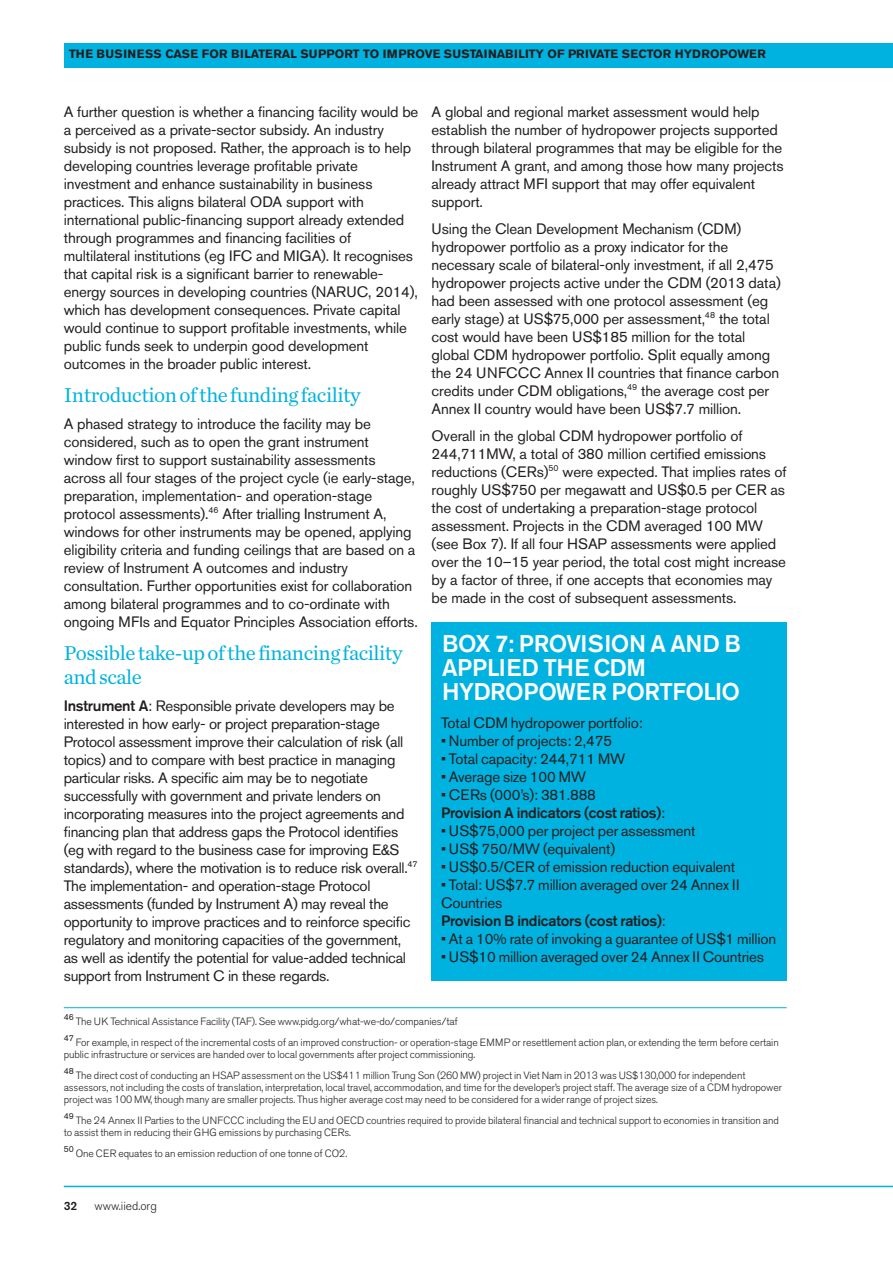
<style>
.page{position:relative;width:893px;height:1263px;background:#fff}
.page>*{position:absolute;margin:0;border:0;box-sizing:border-box;transform-origin:0 0}
.t1{font:500 24px/24px "Akzidenz Grotesk BE";letter-spacing:-.02em;color:#fff}
.t2{font:21px/24px "Chronicle Text G1";letter-spacing:-.02em;color:#00b2e0}
.t3{font:15px/18px "Akzidenz Grotesk BE";letter-spacing:-.01em;color:#231f20}
.t4{font:500 15px/18px "Akzidenz Grotesk BE";letter-spacing:-.02em;color:#231f20}
.t5{font:700 12px "Akzidenz Grotesk BE";color:#231f20}
.t6{font:300 12px "Akzidenz Grotesk BE";color:#231f20}
.t7{font:500 12px "Akzidenz Grotesk BE";color:#231f20}
.t8{font:300 10.5px/12px "Akzidenz Grotesk BE";letter-spacing:-.01em;color:#231f20}
.t9{font:8.7px "Akzidenz Grotesk BE";letter-spacing:-.01em;color:#231f20}
.s1{font-weight:500}
.s2{font-weight:400}
</style>
<div class="page">
<div style="left:65px;top:43px;width:828px;height:24px;background:#00b2e0"></div>
<hr style="left:64px;top:1186px;width:829px;height:1px;background:#00b2e0">
<div style="left:432px;top:622px;width:355px;height:359px;background:#00b2e0"></div>
<hr style="left:64px;top:1007px;width:723px;height:1px;background:#00b2e0">
<p class="t5" style="left:69px;top:49px;width:698px">THE BUSINESS CASE FOR BILATERAL SUPPORT TO IMPROVE SUSTAINABILITY OF PRIVATE SECTOR HYDROPOWER</p>
<p class="t3" style="left:64px;top:105px;width:356px">A further question is whether a financing facility would be a perceived as a private-sector subsidy. An industry subsidy is not proposed. Rather, the approach is to help developing countries leverage profitable private investment and enhance sustainability in business practices. This aligns bilateral ODA support with international public-financing support already extended through programmes and financing facilities of multilateral institutions (eg IFC and MIGA). It recognises that capital risk is a significant barrier to renewable&shy;energy sources in developing countries (NARUC, 2014), which has development consequences. Private capital would continue to support profitable investments, while public funds seek to underpin good development outcomes in the broader public interest.</p>
<h2 class="t2" style="left:64px;top:385px;width:298px">Introductionofthefundingfacility</h2>
<p class="t3" style="left:64px;top:417px;width:355px">A phased strategy to introduce the facility may be considered, such as to open the grant instrument window first to support sustainability assessments across all four stages of the project cycle (ie early-stage, preparation, implementation- and operation-stage protocol assessments).<sup>46</sup> After trialling Instrument A, windows for other instruments may be opened, applying eligibility criteria and funding ceilings that are based on a review of Instrument A outcomes and industry consultation. Further opportunities exist for collaboration among bilateral programmes and to co-ordinate with ongoing MFIs and Equator Principles Association efforts.</p>
<h2 class="t2" style="left:64px;top:643px;width:340px">Possibletake-upofthefinancingfacility andscale</h2>
<p class="t3" style="left:64px;top:699px;width:355px"><span class="s1">Instrument A</span>: Responsible private developers may be interested in how early- or project preparation-stage Protocol assessment improve their calculation of risk (all topics) and to compare with best practice in managing particular risks. A specific aim may be to negotiate successfully with government and private lenders on incorporating measures into the project agreements and financing plan that address gaps the Protocol identifies (eg with regard to the business case for improving E&amp;S standards), where the motivation is to reduce risk overall.<sup>47<br></sup>The implementation- and operation-stage Protocol assessments (funded by Instrument A) may reveal the opportunity to improve practices and to reinforce specific regulatory and monitoring capacities of the government, as well as identify the potential for value-added technical support from Instrument C in these regards.</p>
<p class="t3" style="left:432px;top:105px;width:353px">A global and regional market assessment would help establish the number of hydropower projects supported through bilateral programmes that may be eligible for the Instrument A grant, and among those how many projects already attract MFI support that may offer equivalent support.</p>
<p class="t3" style="left:432px;top:222px;width:351px">Using the Clean Development Mechanism (CDM) hydropower portfolio as a proxy indicator for the necessary scale of bilateral-only investment, if all 2,475 hydropower projects active under the CDM (2013 data) had been assessed with one protocol assessment (eg early stage) at US$75,000 per assessment,<sup>48</sup> the total cost would have been US$185 million for the total global CDM hydropower portfolio. Split equally among the 24 UNFCCC Annex II countries that finance carbon credits under CDM obligations,<sup>49</sup> the average cost per Annex II country would have been US$7.7 million.</p>
<p class="t3" style="left:432px;top:429px;width:356px">Overall in the global CDM hydropower portfolio of 244,711MW, a total of 380 million certified emissions reductions (CERs)<sup>50</sup> were expected. That implies rates of roughly US$750 per megawatt and US$0.5 per CER as the cost of undertaking a preparation-stage protocol assessment. Projects in the CDM averaged 100 MW (see Box 7). If all four HSAP assessments were applied over the 10–15 year period, the total cost might increase by a factor of three, if one accepts that economies may be made in the cost of subsequent assessments.</p>
<h1 class="t1" style="left:442px;top:633px;width:300px">BOX 7: PROVISION A AND B<br>APPLIED THE CDM<br>HYDROPOWER PORTFOLIO</h1>
<p class="t3" style="left:441px;top:716px;width:203px">Total CDM hydropower portfolio:</p>
<p class="t3" style="left:441px;top:734px;width:173px">• Number of projects: 2,475</p>
<p class="t3" style="left:441px;top:752px;width:186px">• Total capacity: 244,711 MW</p>
<p class="t3" style="left:441px;top:770px;width:147px">• Average size 100 MW</p>
<p class="t4" style="left:441px;top:787px;width:226px"><span class="s2">• CERs (000’s): 381.888<br></span>Provision A indicators (cost ratios)<span class="s2">:</span></p>
<p class="t3" style="left:441px;top:824px;width:256px">• US$75,000 per project per assessment</p>
<p class="t3" style="left:441px;top:842px;width:176px">• US$ 750/MW (equivalent)</p>
<p class="t3" style="left:441px;top:860px;width:296px">• US$0.5/CER of emission reduction equivalent</p>
<p class="t3" style="left:441px;top:878px;width:300px">• Total: US$7.7 million averaged over 24 Annex II<br>Countries<br><span class="s1">Provision B indicators (cost ratios)</span>:</p>
<p class="t3" style="left:441px;top:932px;width:337px">• At a 10% rate of invoking a guarantee of US$1 million</p>
<p class="t3" style="left:441px;top:950px;width:324px">• US$10 million averaged over 24 Annex II Countries</p>
<p class="t9" style="left:64px;top:1013px;width:12px">46</p>
<p class="t8" style="left:76px;top:1016px;width:383px">The UK Technical Assistance Facility (TAF). See www.pidg.org/what-we-do/companies/taf</p>
<p class="t9" style="left:64px;top:1034px;width:12px">47</p>
<p class="t8" style="left:64px;top:1037px;width:716px;text-indent:12px">For example, in respect of the incremental costs of an improved construction- or operation-stage EMMP or resettlement action plan, or extending the term before certain public infrastructure or services are handed over to local governments after project commissioning.</p>
<p class="t9" style="left:64px;top:1067px;width:12px">48</p>
<p class="t8" style="left:64px;top:1070px;width:720px;text-indent:12px">The direct cost of conducting an HSAP assessment on the US$411 million Trung Son (260 MW) project in Viet Nam in 2013 was US$130,000 for independent assessors, not including the costs of translation, interpretation, local travel, accommodation, and time for the developer’s project staff. The average size of a CDM hydropower project was 100 MW, though many are smaller projects. Thus higher average cost may need to be considered for a wider range of project sizes.</p>
<p class="t9" style="left:64px;top:1112px;width:12px">49</p>
<p class="t8" style="left:64px;top:1115px;width:716px;text-indent:12px">The 24 Annex II Parties to the UNFCCC including the EU and OECD countries required to provide bilateral financial and technical support to economies in transition and to assist them in reducing their GHG emissions by purchasing CERs.</p>
<p class="t9" style="left:64px;top:1145px;width:12px">50</p>
<p class="t8" style="left:76px;top:1148px;width:273px">One CER equates to an emission reduction of one tonne of CO2.</p>
<p class="t7" style="left:64px;top:1202px;width:15px">32</p>
<p class="t6" style="left:95px;top:1201px;width:64px">www.iied.org</p>
</div>
